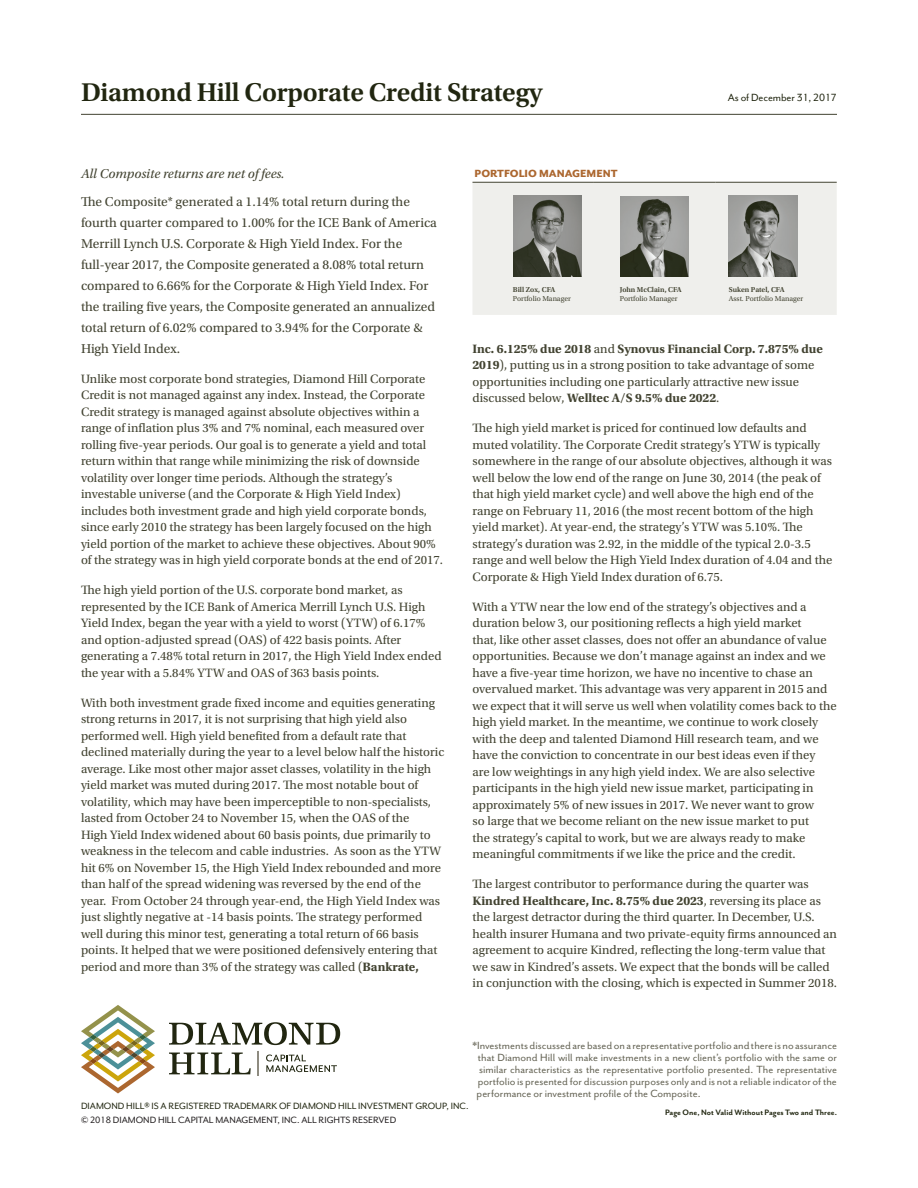
<style>
.page{position:relative;width:918px;height:1188px;background:#fff}
.page>*{position:absolute;margin:0;border:0;box-sizing:border-box;transform-origin:0 0}
._00_Page_Title_U_18{font:600 27px "Utopia Std";letter-spacing:-.01em;color:#212610}
._1B_Head_PMS_U_11_14{font:13.5px/21px "Utopia Std";color:#424331}
._1B_Head_PMS_U_11_14-2{font:italic 13.5px "Utopia Std";color:#424331}
._1B_Head_PMS_U_11_14-3{font:12.75px/16.5px "Utopia Std";color:#424331}
._8A_Disclosure_E_9_9{font:12px/12px "Mr Eaves San OT";color:#646354;text-align:justify}
._00_Page_Title_U_18-2{font:12px "Mr Eaves San OT";letter-spacing:-.01em;color:#212610}
._1E_Head_PMS_E_8_10{font:800 12px "Mr Eaves San OT";color:#ac672f}
.t1{font:10.5px "Mr Eaves San OT";color:#212610}
.t2{font:10.5px "Mr Eaves San OT";color:#231f20}
.t3{font:700 9px "Mr Eaves San OT";color:#212610}
.t4{font:7.5px/9px "Utopia Std";color:#424331}
.s1{font-weight:700}
.s2{font-weight:600}
</style>
<div class="page">
<hr style="left:81px;top:114px;width:756px;height:1px;background:#424331">
<div style="left:473px;top:183px;width:364px;height:132px;background:#efefec"></div>
<hr style="left:472px;top:182px;width:122px;height:1px;background:#424331">
<hr style="left:594px;top:182px;width:121px;height:1px;background:#424331">
<hr style="left:715px;top:182px;width:122px;height:1px;background:#424331">
<img style="left:513px;top:196px;width:68px;height:80px">
<img style="left:620px;top:196px;width:69px;height:81px">
<img style="left:729px;top:196px;width:68px;height:80px">
<svg style="left:81px;top:1005px;width:74px;height:88px"></svg>
<svg style="left:169px;top:1022px;width:171px;height:23px"></svg>
<svg style="left:169px;top:1053px;width:82px;height:21px"></svg>
<svg style="left:266px;top:1055px;width:71px;height:17px"></svg>
<svg style="left:258px;top:1051px;width:1px;height:25px"></svg>
<p class="_00_Page_Title_U_18" style="left:81px;top:77px;width:463px">Diamond Hill Corporate Credit Strategy</p>
<p class="_00_Page_Title_U_18-2" style="left:728px;top:91px;width:111px">As of December 31, 2017</p>
<p class="_1B_Head_PMS_U_11_14-2" style="left:81px;top:166px;width:205px">All Composite returns are net of fees.</p>
<p class="_1B_Head_PMS_U_11_14" style="left:81px;top:191px;width:358px">The Composite* generated a 1.14% total return during the fourth quarter compared to 1.00% for the ICE Bank of America Merrill Lynch U.S. Corporate &amp; High Yield Index. For the full-year 2017, the Composite generated a 8.08% total return compared to 6.66% for the Corporate &amp; High Yield Index. For the trailing five years, the Composite generated an annualized total return of 6.02% compared to 3.94% for the Corporate &amp; High Yield Index.</p>
<p class="_1B_Head_PMS_U_11_14-3" style="left:81px;top:371px;width:364px">Unlike most corporate bond strategies, Diamond Hill Corporate Credit is not managed against any index. Instead, the Corporate Credit strategy is managed against absolute objectives within a range of inflation plus 3% and 7% nominal, each measured over rolling five-year periods. Our goal is to generate a yield and total return within that range while minimizing the risk of downside volatility over longer time periods. Although the strategy’s investable universe (and the Corporate &amp; High Yield Index) includes both investment grade and high yield corporate bonds, since early 2010 the strategy has been largely focused on the high yield portion of the market to achieve these objectives. About 90% of the strategy was in high yield corporate bonds at the end of 2017.</p>
<p class="_1B_Head_PMS_U_11_14-3" style="left:81px;top:582px;width:362px">The high yield portion of the U.S. corporate bond market, as represented by the ICE Bank of America Merrill Lynch U.S. High Yield Index, began the year with a yield to worst (YTW) of 6.17% and option-adjusted spread (OAS) of 422 basis points. After generating a 7.48% total return in 2017, the High Yield Index ended the year with a 5.84% YTW and OAS of 363 basis points.</p>
<p class="_1B_Head_PMS_U_11_14-3" style="left:81px;top:695px;width:365px">With both investment grade fixed income and equities generating strong returns in 2017, it is not surprising that high yield also performed well. High yield benefited from a default rate that declined materially during the year to a level below half the historic average. Like most other major asset classes, volatility in the high yield market was muted during 2017. The most notable bout of volatility, which may have been imperceptible to non-specialists, lasted from October 24 to November 15, when the OAS of the<br>High Yield Index widened about 60 basis points, due primarily to weakness in the telecom and cable industries. As soon as the YTW hit 6% on November 15, the High Yield Index rebounded and more than half of the spread widening was reversed by the end of the year. From October 24 through year-end, the High Yield Index was just slightly negative at -14 basis points. The strategy performed well during this minor test, generating a total return of 66 basis points. It helped that we were positioned defensively entering that period and more than 3% of the strategy was called (<span class="s1">Bankrate,</span></p>
<p class="_1E_Head_PMS_E_8_10" style="left:475px;top:167px;width:144px">PORTFOLIO MANAGEMENT</p>
<p class="t4" style="left:513px;top:286px;width:59px"><span class="s2">Bill Zox, CFA<br></span>Portfolio Manager</p>
<p class="t4" style="left:620px;top:286px;width:63px"><span class="s2">John McClain, CFA<br></span>Portfolio Manager</p>
<p class="t4" style="left:729px;top:286px;width:76px"><span class="s2">Suken Patel, CFA<br></span>Asst. Portfolio Manager</p>
<p class="_1B_Head_PMS_U_11_14-3" style="left:472px;top:340px;width:352px"><span class="s1">Inc. 6.125% due 2018</span> and <span class="s1">Synovus Financial Corp. 7.875% due 2019</span>), putting us in a strong position to take advantage of some opportunities including one particularly attractive new issue discussed below, <span class="s1">Welltec A/S 9.5% due 2022</span>.</p>
<p class="_1B_Head_PMS_U_11_14-3" style="left:472px;top:420px;width:361px">The high yield market is priced for continued low defaults and muted volatility. The Corporate Credit strategy’s YTW is typically somewhere in the range of our absolute objectives, although it was well below the low end of the range on June 30, 2014 (the peak of that high yield market cycle) and well above the high end of the range on February 11, 2016 (the most recent bottom of the high yield market). At year-end, the strategy’s YTW was 5.10%. The strategy’s duration was 2.92, in the middle of the typical 2.0-3.5 range and well below the High Yield Index duration of 4.04 and the Corporate &amp; High Yield Index duration of 6.75.</p>
<p class="_1B_Head_PMS_U_11_14-3" style="left:472px;top:598px;width:366px">With a YTW near the low end of the strategy’s objectives and a duration below 3, our positioning reflects a high yield market<br>that, like other asset classes, does not offer an abundance of value opportunities. Because we don’t manage against an index and we have a five-year time horizon, we have no incentive to chase an overvalued market. This advantage was very apparent in 2015 and we expect that it will serve us well when volatility comes back to the high yield market. In the meantime, we continue to work closely with the deep and talented Diamond Hill research team, and we have the conviction to concentrate in our best ideas even if they<br>are low weightings in any high yield index. We are also selective participants in the high yield new issue market, participating in approximately 5% of new issues in 2017. We never want to grow<br>so large that we become reliant on the new issue market to put<br>the strategy’s capital to work, but we are always ready to make meaningful commitments if we like the price and the credit.</p>
<p class="_1B_Head_PMS_U_11_14-3" style="left:472px;top:876px;width:366px">The largest contributor to performance during the quarter was <span class="s1">Kindred Healthcare, Inc. 8.75% due 2023</span>, reversing its place as the largest detractor during the third quarter. In December, U.S. health insurer Humana and two private-equity firms announced an agreement to acquire Kindred, reflecting the long-term value that we saw in Kindred’s assets. We expect that the bonds will be called in conjunction with the closing, which is expected in Summer 2018.</p>
<p class="_8A_Disclosure_E_9_9" style="left:477px;top:1039px;width:362px;text-indent:-4px">*Investments discussed are based on a representative portfolio and there is no assurance that Diamond Hill will make investments in a new client’s portfolio with the same or similar characteristics as the representative portfolio presented. The representative portfolio is presented for discussion purposes only and is not a reliable indicator of the performance or investment profile of the Composite.</p>
<p class="t1" style="left:81px;top:1101px;width:389px">DIAMOND HILL® IS A REGISTERED TRADEMARK OF DIAMOND HILL INVESTMENT GROUP, INC.</p>
<p class="t2" style="left:81px;top:1114px;width:317px">© 2018 DIAMOND HILL CAPITAL MANAGEMENT, INC. ALL RIGHTS RESERVED</p>
<p class="t3" style="left:665px;top:1107px;width:173px">Page One, Not Valid Without Pages Two and Three.</p>
</div>
